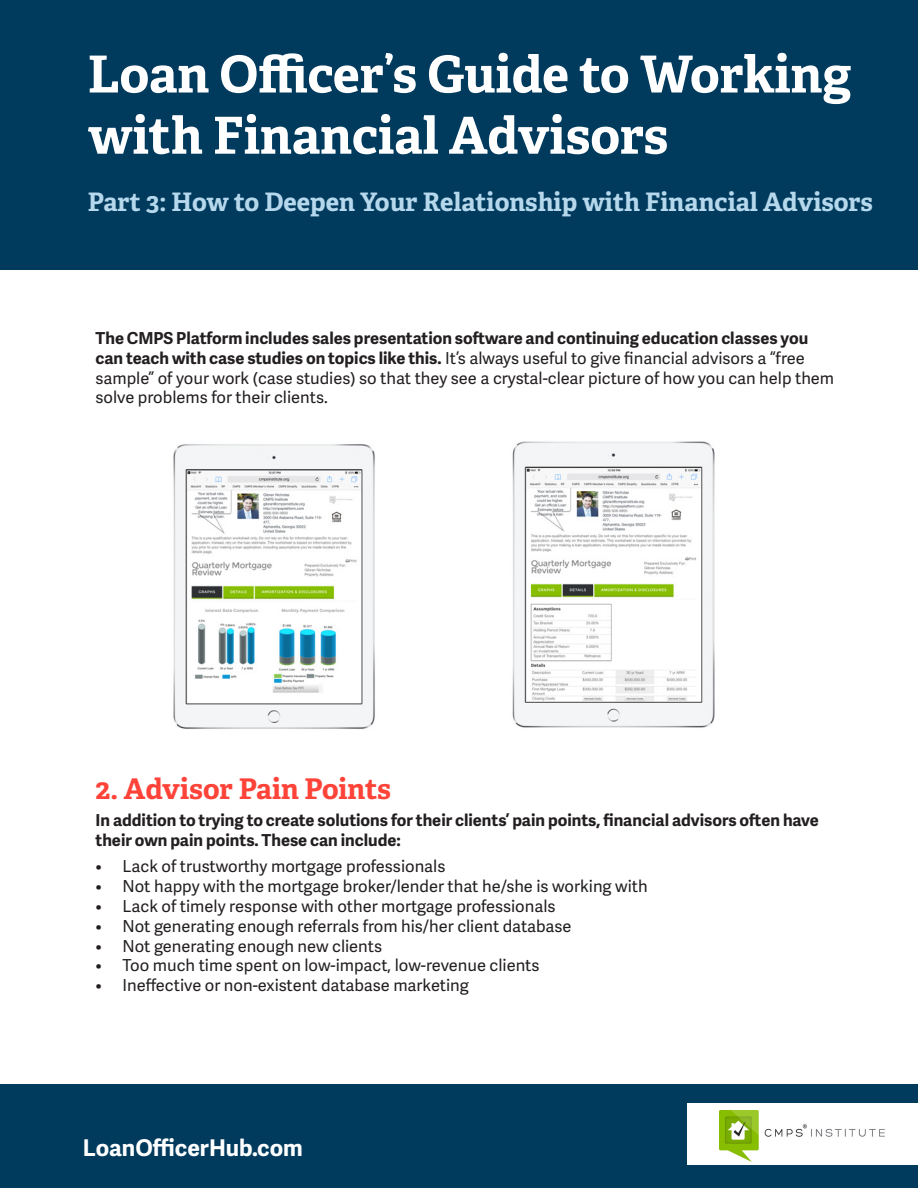
<style>
.page{position:relative;width:918px;height:1188px;background:#fff}
.page>*{position:absolute;margin:0;border:0;box-sizing:border-box;transform-origin:0 0}
.t1{font:700 51px/61.2px "Adelle";color:#fff}
.t2{font:700 28.5px "Adelle";letter-spacing:-.005em;color:#ff4338}
.t3{font:700 25.5px "Adelle";color:#b6d8ec}
.t4{font:700 23.1px "Adelle Sans";color:#fff}
.t5{font:16.5px/19.8px "Adelle Sans";color:#231f20}
.Intro{font:700 16.5px/19.8px "Adelle Sans";color:#231f20}
.s1{font-weight:700}
</style>
<div class="page">
<div style="left:0;top:1084px;width:918px;height:104px;background:#003a5d"></div>
<div style="left:687px;top:1103px;width:231px;height:62px;background:#fff"></div>
<img style="left:719px;top:1111px;width:166px;height:51px">
<div style="left:0;top:0;width:918px;height:270px;background:#003a5d"></div>
<img style="left:173px;top:444px;width:202px;height:285px">
<img style="left:512px;top:441px;width:203px;height:287px">
<p class="t1" style="left:88px;top:42px;width:765px">Loan Officer’s Guide to Working with Financial Advisors</p>
<p class="t3" style="left:88px;top:184px;width:787px">Part 3: How to Deepen Your Relationship with Financial Advisors</p>
<p class="t5" style="left:96px;top:328px;width:740px"><span class="s1">The CMPS Platform includes sales presentation software and continuing education classes you can teach with case studies on topics like this.</span> It’s always useful to give financial advisors a “free sample” of your work (case studies) so that they see a crystal-clear picture of how you can help them solve problems for their clients.</p>
<p class="t2" style="left:96px;top:769px;width:297px">2. Advisor Pain Points</p>
<p class="Intro" style="left:96px;top:810px;width:725px">In addition to trying to create solutions for their clients’ pain points, financial advisors often have their own pain points. These can include:</p>
<p class="t5" style="left:96px;top:856px;width:351px">• Lack of trustworthy mortgage professionals</p>
<p class="t5" style="left:96px;top:876px;width:554px">• Not happy with the mortgage broker/lender that he/she is working with</p>
<p class="t5" style="left:96px;top:896px;width:462px">• Lack of timely response with other mortgage professionals</p>
<p class="t5" style="left:96px;top:915px;width:477px">• Not generating enough referrals from his/her client database</p>
<p class="t5" style="left:96px;top:935px;width:288px">• Not generating enough new clients</p>
<p class="t5" style="left:96px;top:955px;width:445px">• Too much time spent on low-impact, low-revenue clients</p>
<p class="t5" style="left:96px;top:975px;width:375px">• Ineffective or non-existent database marketing</p>
<h3 class="t4" style="left:83px;top:1131px;width:222px">LoanOfficerHub.com</h3>
</div>
